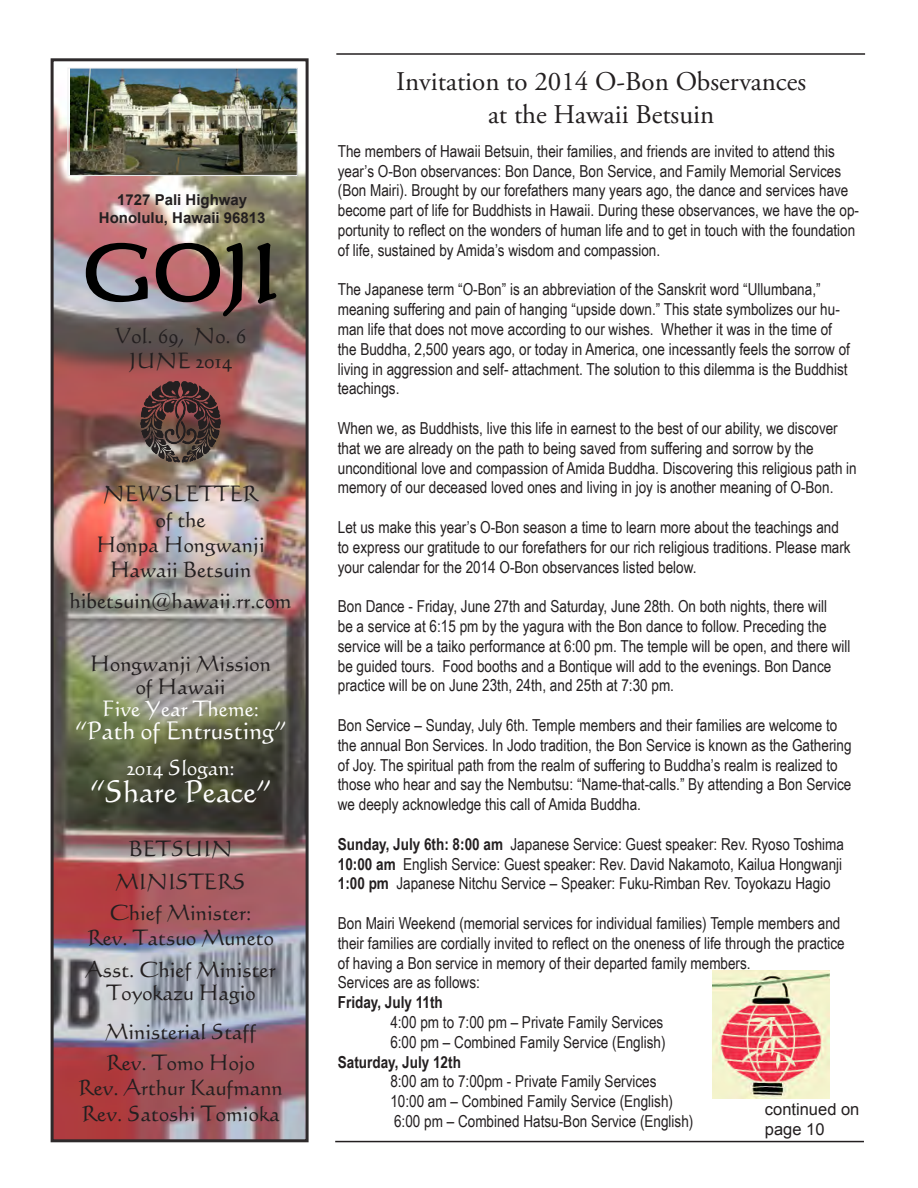
<style>
.page{position:relative;width:918px;height:1188px;background:#fff}
.page>*{position:absolute;margin:0;border:0;box-sizing:border-box;transform-origin:0 0}
.t1{font:75px "Calli 109 Normal";color:#000}
.t2{font:30px "Calli 109 Normal";color:#fff}
.t3{font:27px "Adobe Garamond Pro";color:#231f20}
.t4{font:24px "Calli 109 Normal";color:#fff}
.t5{font:21px "Calli 109 Normal";color:#231f20}
.t6{font:21px "Calli 109 Normal";color:#fff}
.t7{font:16.5px/19.8px "Arial Narrow";color:#231f20}
.t8{font:700 16.5px "Arial Narrow";color:#231f20}
.t9{font:16.5px "Arial";color:#231f20}
.t10{font:700 15px "Arial";color:#231f20}
.s1{font-weight:700}
</style>
<div class="page">
<img style="left:55px;top:68px;width:250px;height:1070px">
<div style="left:51px;top:58px;width:258px;height:1084px;border:3px solid #231f20"></div>
<img style="left:84px;top:176px;width:160px;height:225px">
<img style="left:256px;top:58px;width:22px;height:1064px">
<img style="left:712px;top:971px;width:118px;height:128px">
<hr style="left:336px;top:53px;width:529px;height:2px;background:#231f20">
<img style="left:71px;top:70px;width:224px;height:104px">
<div style="left:68px;top:68px;width:229px;height:108px;border:1px solid #f0f0f1"></div>
<img style="left:139px;top:381px;width:38px;height:78px">
<hr style="left:335px;top:1141px;width:529px;height:1px;background:#231f20">
<p class="t10" style="left:117px;top:189px;width:132px">1727 Pali Highway</p>
<p class="t10" style="left:99px;top:207px;width:168px">Honolulu, Hawaii 96813</p>
<p class="t1" style="left:83px;top:230px;width:197px">GOJI</p>
<p class="t5" style="left:115px;top:323px;width:133px">Vol. 69, No. 6</p>
<p class="t5" style="left:129px;top:349px;width:105px">JUNE 2014</p>
<p class="t5" style="left:103px;top:482px;width:157px">NEWSLETTER</p>
<p class="t5" style="left:156px;top:507px;width:51px">of the</p>
<p class="t5" style="left:96px;top:532px;width:170px">Honpa Hongwanji</p>
<p class="t5" style="left:110px;top:557px;width:143px">Hawaii Betsuin</p>
<p class="t5" style="left:70px;top:589px;width:223px">hibetsuin@hawaii.rr.com</p>
<p class="t5" style="left:90px;top:652px;width:182px">Hongwanji Mission</p>
<p class="t5" style="left:136px;top:674px;width:91px">of Hawaii</p>
<p class="t6" style="left:102px;top:697px;width:158px">Five Year Theme:</p>
<p class="t4" style="left:76px;top:717px;width:212px">“Path of Entrusting”</p>
<p class="t6" style="left:126px;top:755px;width:110px">2014 Slogan:</p>
<p class="t2" style="left:91px;top:774px;width:182px">“Share Peace”</p>
<p class="t5" style="left:129px;top:836px;width:106px">BETSUIN</p>
<p class="t5" style="left:116px;top:869px;width:132px">MINISTERS</p>
<p class="t5" style="left:110px;top:901px;width:143px">Chief Minister:</p>
<p class="t5" style="left:87px;top:926px;width:188px">Rev. Tatsuo Muneto</p>
<p class="t5" style="left:86px;top:957px;width:192px">Asst. Chief Minister</p>
<p class="t5" style="left:106px;top:980px;width:151px">Toyokazu Hagio</p>
<p class="t5" style="left:105px;top:1019px;width:153px">Ministerial Staff</p>
<p class="t5" style="left:106px;top:1051px;width:150px">Rev. Tomo Hojo</p>
<p class="t5" style="left:78px;top:1076px;width:206px">Rev. Arthur Kaufmann</p>
<p class="t5" style="left:81px;top:1101px;width:200px">Rev. Satoshi Tomioka</p>
<p class="t3" style="left:396px;top:65px;width:411px">Invitation to 2014 O-Bon Observances</p>
<p class="t3" style="left:488px;top:98px;width:228px">at the Hawaii Betsuin</p>
<p class="t7" style="left:338px;top:141px;width:523px">The members of Hawaii Betsuin, their families, and friends are invited to attend this year’s O-Bon observances: Bon Dance, Bon Service, and Family Memorial Services (Bon Mairi). Brought by our forefathers many years ago, the dance and services have become part of life for Buddhists in Hawaii. During these observances, we have the op&shy;portunity to reflect on the wonders of human life and to get in touch with the foundation of life, sustained by Amida’s wisdom and compassion.</p>
<p class="t7" style="left:338px;top:279px;width:514px">The Japanese term “O-Bon” is an abbreviation of the Sanskrit word “Ullumbana,” meaning suffering and pain of hanging “upside down.” This state symbolizes our hu&shy;man life that does not move according to our wishes. Whether it was in the time of the Buddha, 2,500 years ago, or today in America, one incessantly feels the sorrow of living in aggression and self- attachment. The solution to this dilemma is the Buddhist teachings.</p>
<p class="t7" style="left:338px;top:418px;width:520px">When we, as Buddhists, live this life in earnest to the best of our ability, we discover that we are already on the path to being saved from suffering and sorrow by the unconditional love and compassion of Amida Buddha. Discovering this religious path in memory of our deceased loved ones and living in joy is another meaning of O-Bon.</p>
<p class="t7" style="left:338px;top:517px;width:514px">Let us make this year’s O-Bon season a time to learn more about the teachings and to express our gratitude to our forefathers for our rich religious traditions. Please mark your calendar for the 2014 O-Bon observances listed below.</p>
<p class="t7" style="left:338px;top:596px;width:514px">Bon Dance - Friday, June 27th and Saturday, June 28th. On both nights, there will<br>be a service at 6:15 pm by the yagura with the Bon dance to follow. Preceding the service will be a taiko performance at 6:00 pm. The temple will be open, and there will be guided tours. Food booths and a Bontique will add to the evenings. Bon Dance practice will be on June 23th, 24th, and 25th at 7:30 pm.</p>
<p class="t7" style="left:338px;top:715px;width:515px">Bon Service – Sunday, July 6th. Temple members and their families are welcome to the annual Bon Services. In Jodo tradition, the Bon Service is known as the Gathering of Joy. The spiritual path from the realm of suffering to Buddha’s realm is realized to those who hear and say the Nembutsu: “Name-that-calls.” By attending a Bon Service we deeply acknowledge this call of Amida Buddha.</p>
<p class="t7" style="left:338px;top:834px;width:508px"><span class="s1">Sunday, July 6th: 8:00 am</span> Japanese Service: Guest speaker: Rev. Ryoso Toshima</p>
<p class="t7" style="left:338px;top:853px;width:506px"><span class="s1">10:00 am</span> English Service: Guest speaker: Rev. David Nakamoto, Kailua Hongwanji</p>
<p class="t7" style="left:338px;top:873px;width:494px"><span class="s1">1:00 pm</span> Japanese Nitchu Service – Speaker: Fuku-Rimban Rev. Toyokazu Hagio</p>
<p class="t7" style="left:338px;top:913px;width:508px">Bon Mairi Weekend (memorial services for individual families) Temple members and their families are cordially invited to reflect on the oneness of life through the practice of having a Bon service in memory of their departed family members.</p>
<p class="t7" style="left:338px;top:972px;width:144px">Services are as follows:</p>
<p class="t8" style="left:338px;top:990px;width:107px">Friday, July 11th</p>
<p class="t7" style="left:390px;top:1012px;width:274px">4:00 pm to 7:00 pm – Private Family Services</p>
<p class="t7" style="left:390px;top:1032px;width:277px">6:00 pm – Combined Family Service (English)</p>
<p class="t8" style="left:338px;top:1049px;width:125px">Saturday, July 12th</p>
<p class="t7" style="left:390px;top:1071px;width:268px">8:00 am to 7:00pm - Private Family Services</p>
<p class="t7" style="left:390px;top:1091px;width:284px">10:00 am – Combined Family Service (English)</p>
<p class="t7" style="left:394px;top:1111px;width:301px">6:00 pm – Combined Hatsu-Bon Service (English)</p>
<p class="t9" style="left:765px;top:1098px;width:96px">continued on</p>
<p class="t9" style="left:765px;top:1118px;width:61px">page 10</p>
</div>
